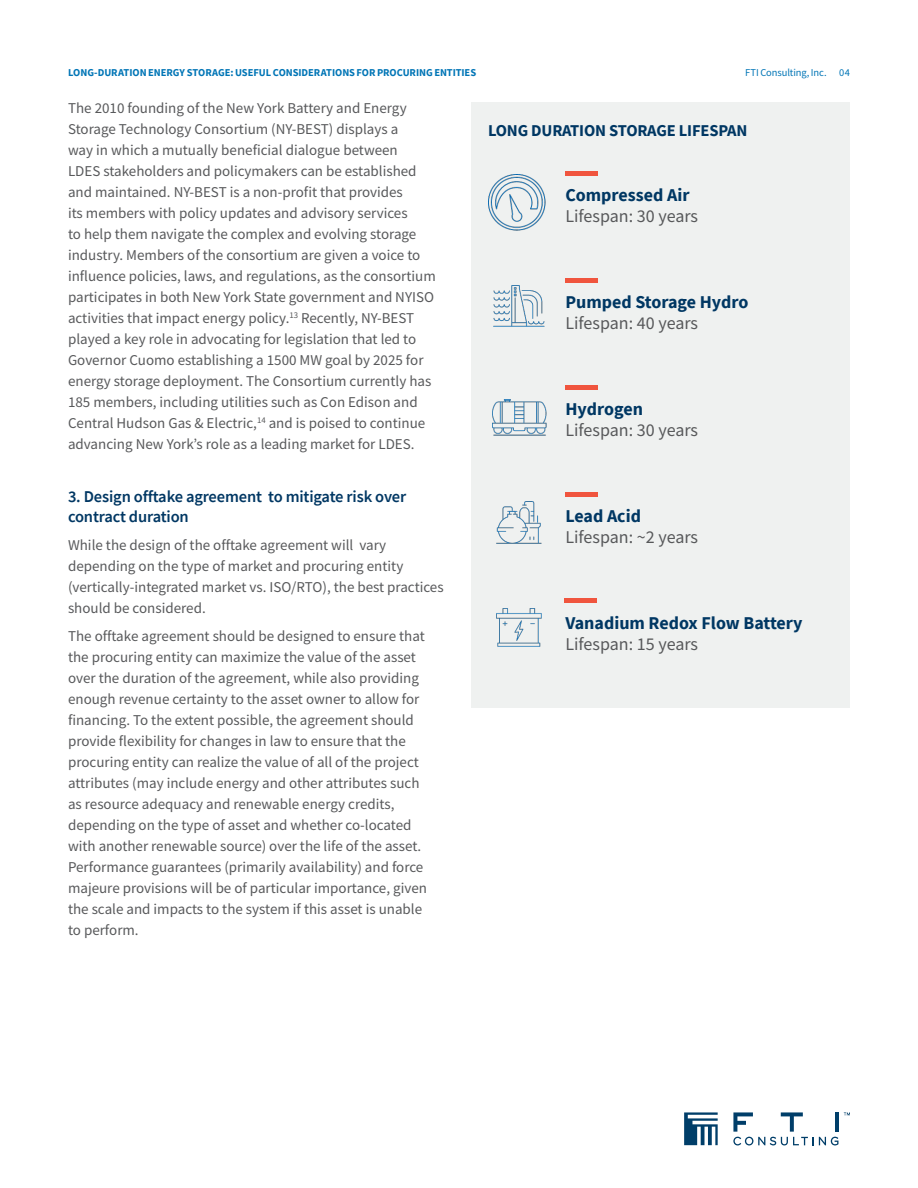
<style>
.page{position:relative;width:918px;height:1188px;background:#fff}
.page>*{position:absolute;margin:0;border:0;box-sizing:border-box;transform-origin:0 0}
.t1{font:18px "Source Sans Pro";color:#57585a}
.t2{font:700 18px "Source Sans Pro";color:#003763}
.Body_Copy{font:600 16.5px/19.8px "Source Sans Pro";letter-spacing:-.01em;color:#003763}
.Label{font:700 16.5px "Source Sans Pro";letter-spacing:-.01em;color:#003763}
.Body_Copy-2{font:15px/21px "Source Sans Pro";color:#58595b}
.t3{font:700 10.5px "Source Sans Pro";letter-spacing:-.005em;color:#0075b6}
.FOLIO{font:10.5px "Source Sans Pro";letter-spacing:-.01em;color:#0075b6}
</style>
<div class="page">
<svg style="left:684px;top:1112px;width:34px;height:33px"></svg>
<svg style="left:844px;top:1112px;width:6px;height:3px"></svg>
<hr style="left:835px;top:1112px;width:4px;height:20px;background:#003e69">
<svg style="left:733px;top:1112px;width:105px;height:33px"></svg>
<div style="left:472px;top:102px;width:378px;height:606px;background:#eff1f0"></div>
<div style="left:564px;top:598px;width:33px;height:5px;background:#f0553e"></div>
<hr style="left:565px;top:171px;width:33px;height:4px;background:#f0553e">
<div style="left:565px;top:278px;width:33px;height:5px;background:#f0553e"></div>
<div style="left:565px;top:385px;width:33px;height:5px;background:#f0553e"></div>
<div style="left:565px;top:492px;width:33px;height:5px;background:#f0553e"></div>
<img style="left:489px;top:175px;width:56px;height:56px">
<img style="left:494px;top:285px;width:51px;height:42px">
<img style="left:492px;top:400px;width:54px;height:35px">
<img style="left:497px;top:501px;width:44px;height:42px">
<img style="left:497px;top:608px;width:45px;height:39px">
<p class="FOLIO" style="left:745px;top:66px;width:83px">FTI Consulting, Inc.</p>
<p class="t3" style="left:68px;top:65px;width:410px">LONG-DURATION ENERGY STORAGE: USEFUL CONSIDERATIONS FOR PROCURING ENTITIES</p>
<p class="FOLIO" style="left:839px;top:66px;width:12px">04</p>
<p class="Body_Copy-2" style="left:68px;top:98px;width:369px">The 2010 founding of the New York Battery and Energy Storage Technology Consortium (NY-BEST) displays a<br>way in which a mutually beneficial dialogue between<br>LDES stakeholders and policymakers can be established and maintained. NY-BEST is a non-profit that provides<br>its members with policy updates and advisory services<br>to help them navigate the complex and evolving storage industry. Members of the consortium are given a voice to influence policies, laws, and regulations, as the consortium participates in both New York State government and NYISO activities that impact energy policy.<sup>13</sup> Recently, NY-BEST played a key role in advocating for legislation that led to Governor Cuomo establishing a 1500 MW goal by 2025 for energy storage deployment. The Consortium currently has 185 members, including utilities such as Con Edison and Central Hudson Gas &amp; Electric,<sup>14</sup> and is poised to continue advancing New York’s role as a leading market for LDES.</p>
<p class="Body_Copy" style="left:68px;top:487px;width:340px">3. Design offtake agreement to mitigate risk over contract duration</p>
<p class="Body_Copy-2" style="left:68px;top:534px;width:377px">While the design of the offtake agreement will vary depending on the type of market and procuring entity (vertically-integrated market vs. ISO/RTO), the best practices should be considered.</p>
<p class="Body_Copy-2" style="left:68px;top:625px;width:360px">The offtake agreement should be designed to ensure that the procuring entity can maximize the value of the asset over the duration of the agreement, while also providing enough revenue certainty to the asset owner to allow for financing. To the extent possible, the agreement should provide flexibility for changes in law to ensure that the procuring entity can realize the value of all of the project attributes (may include energy and other attributes such as resource adequacy and renewable energy credits, depending on the type of asset and whether co-located with another renewable source) over the life of the asset.<br>Performance guarantees (primarily availability) and force majeure provisions will be of particular importance, given the scale and impacts to the system if this asset is unable to perform.</p>
<p class="Label" style="left:488px;top:119px;width:261px">LONG DURATION STORAGE LIFESPAN</p>
<p class="t2" style="left:565px;top:182px;width:126px">Compressed Air</p>
<p class="t1" style="left:565px;top:204px;width:134px">Lifespan: 30 years</p>
<p class="t2" style="left:565px;top:290px;width:185px">Pumped Storage Hydro</p>
<p class="t1" style="left:565px;top:311px;width:134px">Lifespan: 40 years</p>
<p class="t2" style="left:565px;top:397px;width:79px">Hydrogen</p>
<p class="t1" style="left:565px;top:418px;width:134px">Lifespan: 30 years</p>
<p class="t2" style="left:565px;top:504px;width:77px">Lead Acid</p>
<p class="t1" style="left:565px;top:526px;width:134px">Lifespan: ~2 years</p>
<p class="t2" style="left:565px;top:611px;width:239px">Vanadium Redox Flow Battery</p>
<p class="t1" style="left:565px;top:633px;width:134px">Lifespan: 15 years</p>
</div>
